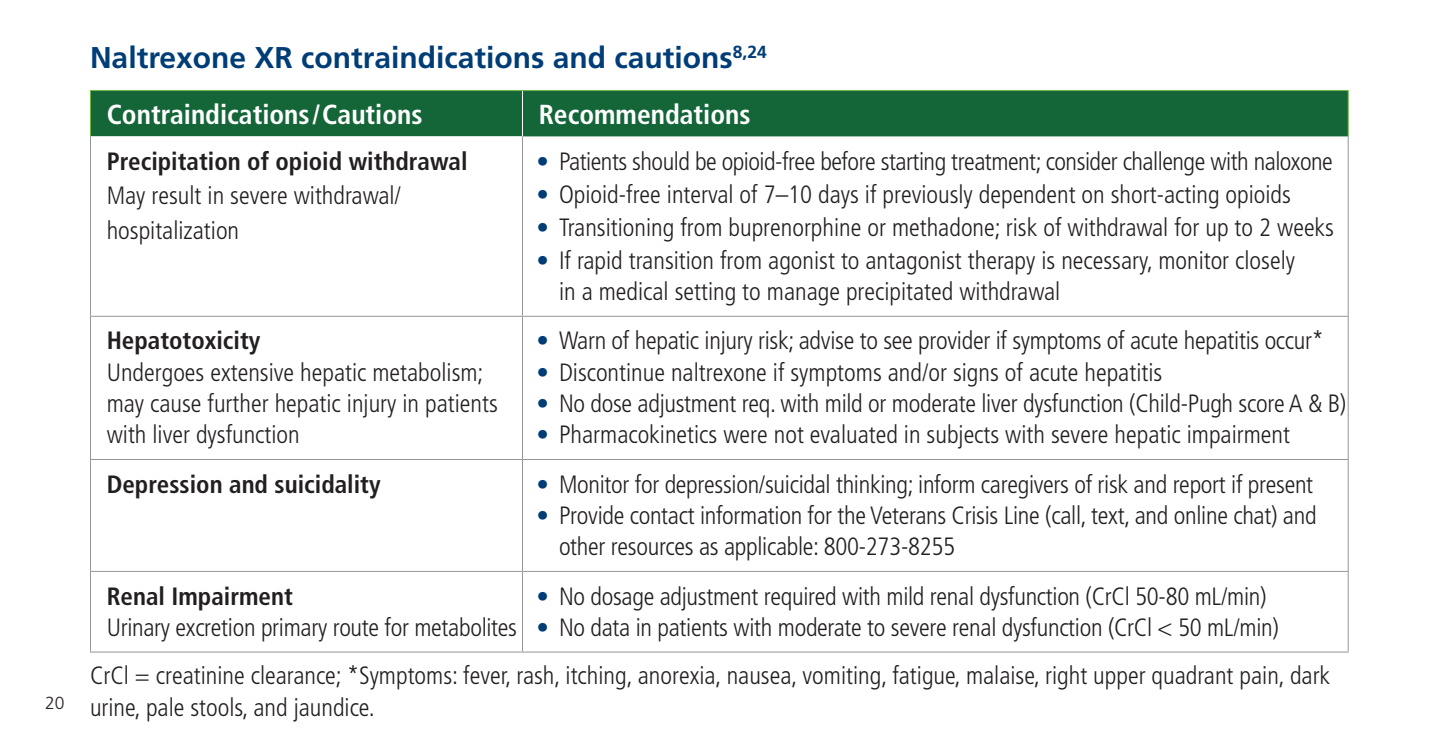
<style>
.page{position:relative;width:1440px;height:743px;background:#fff}
.page>*{position:absolute;margin:0;border:0;box-sizing:border-box;transform-origin:0 0}
.t1{font:700 30px "Frutiger";color:#003d77}
.t2{font:700 condensed 27.5px "Frutiger";color:#fff}
.t3{font:300 condensed 25px/31.2px "Frutiger";color:#231f20}
.t4{font:700 condensed 25px "Frutiger";color:#231f20}
.t5{font:300 condensed 25px "Frutiger";letter-spacing:-.02em;color:#231f20}
.t6{font:300 17.5px "Frutiger";color:#231f20}
.s1{color:#003d77}
</style>
<div class="page">
<div style="left:91px;top:91px;width:1257px;height:45px;background:#146639"></div>
<svg style="left:91px;top:136px;width:431px;height:435px"></svg>
<hr style="left:522px;top:91px;width:1px;height:45px;background:#fff">
<hr style="left:90px;top:136px;width:1px;height:180px;background:#939598">
<hr style="left:522px;top:136px;width:1px;height:180px;background:#939598">
<hr style="left:1348px;top:136px;width:1px;height:180px;background:#939598">
<hr style="left:90px;top:316px;width:433px;height:1px;background:#939598">
<hr style="left:90px;top:317px;width:1px;height:142px;background:#939598">
<hr style="left:523px;top:316px;width:826px;height:1px;background:#939598">
<hr style="left:522px;top:317px;width:1px;height:142px;background:#939598">
<hr style="left:1348px;top:317px;width:1px;height:142px;background:#939598">
<hr style="left:90px;top:459px;width:433px;height:1px;background:#939598">
<hr style="left:90px;top:460px;width:1px;height:111px;background:#939598">
<hr style="left:523px;top:459px;width:826px;height:1px;background:#939598">
<hr style="left:522px;top:460px;width:1px;height:111px;background:#939598">
<hr style="left:1348px;top:460px;width:1px;height:111px;background:#939598">
<hr style="left:90px;top:571px;width:433px;height:1px;background:#939598">
<hr style="left:90px;top:572px;width:1px;height:79px;background:#939598">
<hr style="left:523px;top:571px;width:826px;height:1px;background:#939598">
<hr style="left:522px;top:572px;width:1px;height:79px;background:#939598">
<hr style="left:1348px;top:572px;width:1px;height:79px;background:#939598">
<hr style="left:90px;top:651px;width:433px;height:1px;background:#939598">
<hr style="left:523px;top:651px;width:826px;height:1px;background:#939598">
<hr style="left:90px;top:90px;width:433px;height:1px;background:#6cb641">
<hr style="left:90px;top:91px;width:1px;height:45px;background:#6cb641">
<hr style="left:523px;top:90px;width:826px;height:1px;background:#6cb641">
<hr style="left:1348px;top:91px;width:1px;height:45px;background:#6cb641">
<p class="t6" style="left:45px;top:693px;width:21px">20</p>
<p class="t1" style="left:90px;top:39px;width:678px">Naltrexone XR contraindications and cautions<sup>8,24</sup></p>
<p class="t2" style="left:107px;top:98px;width:318px">Contraindications/Cautions</p>
<p class="t2" style="left:539px;top:98px;width:213px">Recommendations</p>
<p class="t4" style="left:107px;top:146px;width:362px">Precipitation of opioid withdrawal</p>
<p class="t3" style="left:107px;top:179px;width:296px;line-height:34.8px">May result in severe withdrawal/ hospitalization</p>
<p class="t5" style="left:537px;top:147px;width:798px"><span class="s1">•</span> Patients should be opioid-free before starting treatment; consider challenge with naloxone</p>
<p class="t3" style="left:537px;top:179px;width:756px"><span class="s1">•</span> Opioid-free interval of 7–10 days if previously dependent on short-acting opioids</p>
<p class="t3" style="left:537px;top:212px;width:799px"><span class="s1">•</span> Transitioning from buprenorphine or methadone; risk of withdrawal for up to 2 weeks</p>
<p class="t3" style="left:559px;top:245px;width:738px;text-indent:-22px"><span class="s1">•</span> If rapid transition from agonist to antagonist therapy is necessary, monitor closely in a medical setting to manage precipitated withdrawal</p>
<p class="t4" style="left:107px;top:326px;width:155px">Hepatotoxicity</p>
<p class="t3" style="left:107px;top:357px;width:393px">Undergoes extensive hepatic metabolism; may cause further hepatic injury in patients with liver dysfunction</p>
<p class="t3" style="left:537px;top:325px;width:789px"><span class="s1">•</span> Warn of hepatic injury risk; advise to see provider if symptoms of acute hepatitis occur*</p>
<p class="t3" style="left:537px;top:357px;width:627px"><span class="s1">•</span> Discontinue naltrexone if symptoms and/or signs of acute hepatitis</p>
<p class="t3" style="left:537px;top:388px;width:811px"><span class="s1">•</span> No dose adjustment req. with mild or moderate liver dysfunction (Child-Pugh score A &amp; B)</p>
<p class="t3" style="left:537px;top:419px;width:755px"><span class="s1">•</span> Pharmacokinetics were not evaluated in subjects with severe hepatic impairment</p>
<p class="t4" style="left:107px;top:469px;width:275px">Depression and suicidality</p>
<p class="t3" style="left:537px;top:468px;width:778px"><span class="s1">•</span> Monitor for depression/suicidal thinking; inform caregivers of risk and report if present</p>
<p class="t3" style="left:559px;top:500px;width:759px;text-indent:-22px"><span class="s1">•</span> Provide contact information for the Veterans Crisis Line (call, text, and online chat) and other resources as applicable: 800-273-8255</p>
<p class="t4" style="left:107px;top:581px;width:188px">Renal Impairment</p>
<p class="t3" style="left:107px;top:612px;width:412px">Urinary excretion primary route for metabolites</p>
<p class="t3" style="left:537px;top:580px;width:732px"><span class="s1">•</span> No dosage adjustment required with mild renal dysfunction (CrCl 50-80 mL/min)</p>
<p class="t3" style="left:537px;top:612px;width:744px"><span class="s1">•</span> No data in patients with moderate to severe renal dysfunction (CrCl &lt; 50 mL/min)</p>
<p class="t3" style="left:90px;top:660px;width:1242px">CrCl = creatinine clearance; *Symptoms: fever, rash, itching, anorexia, nausea, vomiting, fatigue, malaise, right upper quadrant pain, dark urine, pale stools, and jaundice.</p>
</div>
